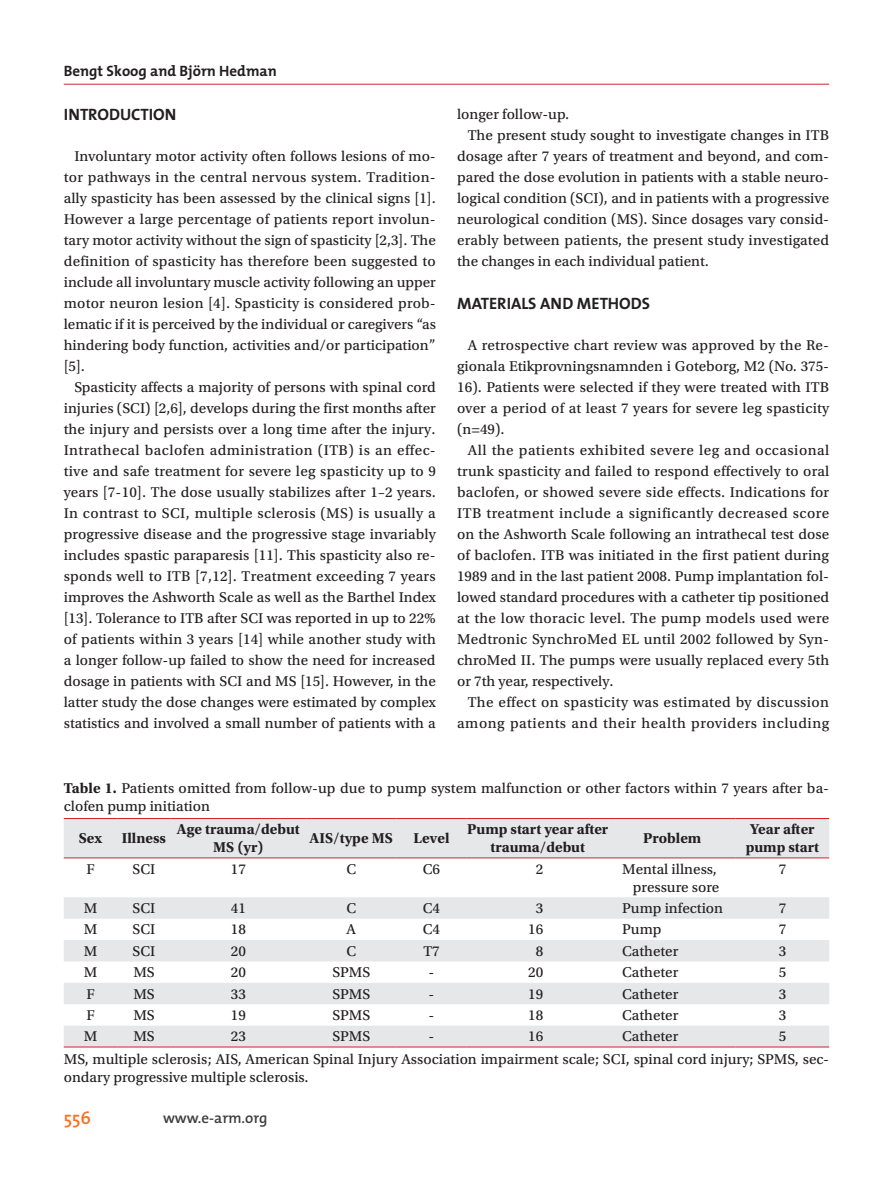
<style>
.page{position:relative;width:893px;height:1191px;background:#fff}
.page>*{position:absolute;margin:0;border:0;box-sizing:border-box;transform-origin:0 0}
.t1{font:600 18px "The Mix";color:#f47321}
.서론{font:700 16.5px "The Mix";color:#231f20}
.바탕글{font:15px/21px "Utopia Std Capt";letter-spacing:.005em;color:#231f20;text-align:justify}
.표{font:15px/18px "Utopia Std Capt";color:#231f20}
.표1라인{font:700 15px/18px "Utopia Std";color:#231f20;text-align:center}
.바탕글-2{font:15px/21px "Utopia Std Capt";letter-spacing:.025em;color:#231f20;text-align:right}
.t2{font:700 15px "The Mix";color:#231f20}
.t3{font:600 15px "The Mix";color:#3e3e3f}
.s1{font-family:"Utopia Std";font-weight:700}
</style>
<div class="page">
<hr style="left:64px;top:84px;width:765px;height:1px;background:#d1232a">
<svg style="left:64px;top:819px;width:765px;height:227px;fill:#e6e7e9"></svg>
<hr style="left:64px;top:818px;width:53px;height:1px;background:#d1232a">
<hr style="left:117px;top:818px;width:54px;height:1px;background:#d1232a">
<hr style="left:171px;top:818px;width:135px;height:1px;background:#d1232a">
<hr style="left:306px;top:818px;width:90px;height:1px;background:#d1232a">
<hr style="left:396px;top:818px;width:71px;height:1px;background:#d1232a">
<hr style="left:467px;top:818px;width:142px;height:1px;background:#d1232a">
<hr style="left:609px;top:818px;width:127px;height:1px;background:#d1232a">
<hr style="left:736px;top:818px;width:93px;height:1px;background:#d1232a">
<hr style="left:64px;top:857px;width:53px;height:1px;background:#d1232a">
<hr style="left:117px;top:857px;width:54px;height:1px;background:#d1232a">
<hr style="left:171px;top:857px;width:135px;height:1px;background:#d1232a">
<hr style="left:306px;top:857px;width:90px;height:1px;background:#d1232a">
<hr style="left:396px;top:857px;width:71px;height:1px;background:#d1232a">
<hr style="left:467px;top:857px;width:142px;height:1px;background:#d1232a">
<hr style="left:609px;top:857px;width:127px;height:1px;background:#d1232a">
<hr style="left:736px;top:857px;width:93px;height:1px;background:#d1232a">
<hr style="left:64px;top:1046px;width:53px;height:1px;background:#d1232a">
<hr style="left:117px;top:1046px;width:54px;height:1px;background:#d1232a">
<hr style="left:171px;top:1046px;width:135px;height:1px;background:#d1232a">
<hr style="left:306px;top:1046px;width:90px;height:1px;background:#d1232a">
<hr style="left:396px;top:1046px;width:71px;height:1px;background:#d1232a">
<hr style="left:467px;top:1046px;width:142px;height:1px;background:#d1232a">
<hr style="left:609px;top:1046px;width:127px;height:1px;background:#d1232a">
<hr style="left:736px;top:1046px;width:93px;height:1px;background:#d1232a">
<p class="t2" style="left:64px;top:59px;width:215px">Bengt Skoog and Björn Hedman</p>
<p class="서론" style="left:64px;top:101px;width:114px">INTRODUCTION</p>
<p class="바탕글" style="left:64px;top:146px;width:374px;text-indent:11px">Involuntary motor activity often follows lesions of mo&shy;tor pathways in the central nervous system. Tradition&shy;ally spasticity has been assessed by the clinical signs [1].<br>However a large percentage of patients report involun&shy;tary motor activity without the sign of spasticity [2,3]. The definition of spasticity has therefore been suggested to include all involuntary muscle activity following an upper motor neuron lesion [4]. Spasticity is considered prob&shy;lematic if it is perceived by the individual or caregivers “as hindering body function, activities and/or participation” [5].</p>
<p class="바탕글" style="left:64px;top:377px;width:374px;text-indent:11px">Spasticity affects a majority of persons with spinal cord injuries (SCI) [2,6], develops during the first months after the injury and persists over a long time after the injury.<br>Intrathecal baclofen administration (ITB) is an effec&shy;tive and safe treatment for severe leg spasticity up to 9 years [7-10]. The dose usually stabilizes after 1–2 years.<br>In contrast to SCI, multiple sclerosis (MS) is usually a progressive disease and the progressive stage invariably includes spastic paraparesis [11]. This spasticity also re&shy;sponds well to ITB [7,12]. Treatment exceeding 7 years improves the Ashworth Scale as well as the Barthel Index [13]. Tolerance to ITB after SCI was reported in up to 22% of patients within 3 years [14] while another study with a longer follow-up failed to show the need for increased dosage in patients with SCI and MS [15]. However, in the latter study the dose changes were estimated by complex statistics and involved a small number of patients with a</p>
<p class="바탕글" style="left:457px;top:104px;width:114px">longer follow-up.</p>
<p class="바탕글" style="left:457px;top:125px;width:374px;text-indent:11px">The present study sought to investigate changes in ITB dosage after 7 years of treatment and beyond, and com&shy;pared the dose evolution in patients with a stable neuro&shy;logical condition (SCI), and in patients with a progressive neurological condition (MS). Since dosages vary consid&shy;erably between patients, the present study investigated the changes in each individual patient.</p>
<p class="서론" style="left:457px;top:290px;width:195px">MATERIALS AND METHODS</p>
<p class="바탕글" style="left:457px;top:335px;width:374px;text-indent:11px">A retrospective chart review was approved by the Re&shy;gionala Etikprovningsnamnden i Goteborg, M2 (No. 375- 16). Patients were selected if they were treated with ITB over a period of at least 7 years for severe leg spasticity (n=49).</p>
<p class="바탕글" style="left:457px;top:440px;width:374px;text-indent:11px">All the patients exhibited severe leg and occasional trunk spasticity and failed to respond effectively to oral baclofen, or showed severe side effects. Indications for ITB treatment include a significantly decreased score on the Ashworth Scale following an intrathecal test dose of baclofen. ITB was initiated in the first patient during 1989 and in the last patient 2008. Pump implantation fol&shy;lowed standard procedures with a catheter tip positioned at the low thoracic level. The pump models used were Medtronic SynchroMed EL until 2002 followed by Syn&shy;chroMed II. The pumps were usually replaced every 5th or 7th year, respectively.</p>
<p class="바탕글-2" style="left:457px;top:692px;width:374px">The effect on spasticity was estimated by discussion among patients and their health providers including</p>
<p class="표" style="left:64px;top:779px;width:767px"><span class="s1">Table 1.</span> Patients omitted from follow-up due to pump system malfunction or other factors within 7 years after ba&shy;clofen pump initiation</p>
<p class="표1라인" style="left:79px;top:829px;width:25px">Sex</p>
<p class="표1라인" style="left:122px;top:829px;width:46px">Illness</p>
<p class="표1라인" style="left:177px;top:820px;width:124px">Age trauma/debut<br>MS (yr)</p>
<p class="표1라인" style="left:310px;top:829px;width:85px">AIS/type MS</p>
<p class="표1라인" style="left:414px;top:829px;width:37px">Level</p>
<p class="표1라인" style="left:467px;top:820px;width:143px">Pump start year after trauma/debut</p>
<p class="표1라인" style="left:643px;top:829px;width:60px">Problem</p>
<p class="표1라인" style="left:746px;top:820px;width:75px">Year after pump start</p>
<p class="표" style="left:86px;top:860px;width:10px">F</p>
<p class="표" style="left:133px;top:860px;width:24px">SCI</p>
<p class="표" style="left:231px;top:860px;width:17px">17</p>
<p class="표" style="left:346px;top:860px;width:11px">C</p>
<p class="표" style="left:423px;top:860px;width:19px">C6</p>
<p class="표" style="left:536px;top:860px;width:9px">2</p>
<p class="표" style="left:622px;top:860px;width:98px;text-align:right">Mental illness, pressure sore</p>
<p class="표" style="left:779px;top:860px;width:9px">7</p>
<p class="표" style="left:84px;top:899px;width:15px">M</p>
<p class="표" style="left:133px;top:899px;width:24px">SCI</p>
<p class="표" style="left:231px;top:899px;width:17px">41</p>
<p class="표" style="left:346px;top:899px;width:11px">C</p>
<p class="표" style="left:423px;top:899px;width:19px">C4</p>
<p class="표" style="left:536px;top:899px;width:9px">3</p>
<p class="표" style="left:622px;top:899px;width:102px">Pump infection</p>
<p class="표" style="left:779px;top:899px;width:9px">7</p>
<p class="표" style="left:84px;top:920px;width:15px">M</p>
<p class="표" style="left:133px;top:920px;width:24px">SCI</p>
<p class="표" style="left:231px;top:920px;width:17px">18</p>
<p class="표" style="left:346px;top:920px;width:11px">A</p>
<p class="표" style="left:423px;top:920px;width:19px">C4</p>
<p class="표" style="left:528px;top:920px;width:17px">16</p>
<p class="표" style="left:622px;top:920px;width:41px">Pump</p>
<p class="표" style="left:779px;top:920px;width:9px">7</p>
<p class="표" style="left:84px;top:942px;width:15px">M</p>
<p class="표" style="left:133px;top:942px;width:24px">SCI</p>
<p class="표" style="left:231px;top:942px;width:17px">20</p>
<p class="표" style="left:346px;top:942px;width:11px">C</p>
<p class="표" style="left:423px;top:942px;width:18px">T7</p>
<p class="표" style="left:536px;top:942px;width:9px">8</p>
<p class="표" style="left:622px;top:942px;width:58px">Catheter</p>
<p class="표" style="left:779px;top:942px;width:9px">3</p>
<p class="표" style="left:84px;top:963px;width:15px">M</p>
<p class="표" style="left:133px;top:963px;width:23px">MS</p>
<p class="표" style="left:231px;top:963px;width:17px">20</p>
<p class="표" style="left:332px;top:963px;width:39px">SPMS</p>
<p class="표" style="left:429px;top:963px;width:7px">-</p>
<p class="표" style="left:528px;top:963px;width:17px">20</p>
<p class="표" style="left:622px;top:963px;width:58px">Catheter</p>
<p class="표" style="left:779px;top:963px;width:9px">5</p>
<p class="표" style="left:86px;top:985px;width:10px">F</p>
<p class="표" style="left:133px;top:985px;width:23px">MS</p>
<p class="표" style="left:231px;top:985px;width:17px">33</p>
<p class="표" style="left:332px;top:985px;width:39px">SPMS</p>
<p class="표" style="left:429px;top:985px;width:7px">-</p>
<p class="표" style="left:528px;top:985px;width:17px">19</p>
<p class="표" style="left:622px;top:985px;width:58px">Catheter</p>
<p class="표" style="left:779px;top:985px;width:9px">3</p>
<p class="표" style="left:86px;top:1006px;width:10px">F</p>
<p class="표" style="left:133px;top:1006px;width:23px">MS</p>
<p class="표" style="left:231px;top:1006px;width:17px">19</p>
<p class="표" style="left:332px;top:1006px;width:39px">SPMS</p>
<p class="표" style="left:429px;top:1006px;width:7px">-</p>
<p class="표" style="left:528px;top:1006px;width:17px">18</p>
<p class="표" style="left:622px;top:1006px;width:58px">Catheter</p>
<p class="표" style="left:779px;top:1006px;width:9px">3</p>
<p class="표" style="left:84px;top:1027px;width:15px">M</p>
<p class="표" style="left:133px;top:1027px;width:23px">MS</p>
<p class="표" style="left:231px;top:1027px;width:17px">23</p>
<p class="표" style="left:332px;top:1027px;width:39px">SPMS</p>
<p class="표" style="left:429px;top:1027px;width:7px">-</p>
<p class="표" style="left:528px;top:1027px;width:17px">16</p>
<p class="표" style="left:622px;top:1027px;width:58px">Catheter</p>
<p class="표" style="left:779px;top:1027px;width:9px">5</p>
<p class="표" style="left:64px;top:1050px;width:767px">MS, multiple sclerosis; AIS, American Spinal Injury Association impairment scale; SCI, spinal cord injury; SPMS, sec&shy;ondary progressive multiple sclerosis.</p>
<p class="t1" style="left:64px;top:1102px;width:29px">556</p>
<p class="t3" style="left:163px;top:1105px;width:106px">www.e-arm.org</p>
</div>
